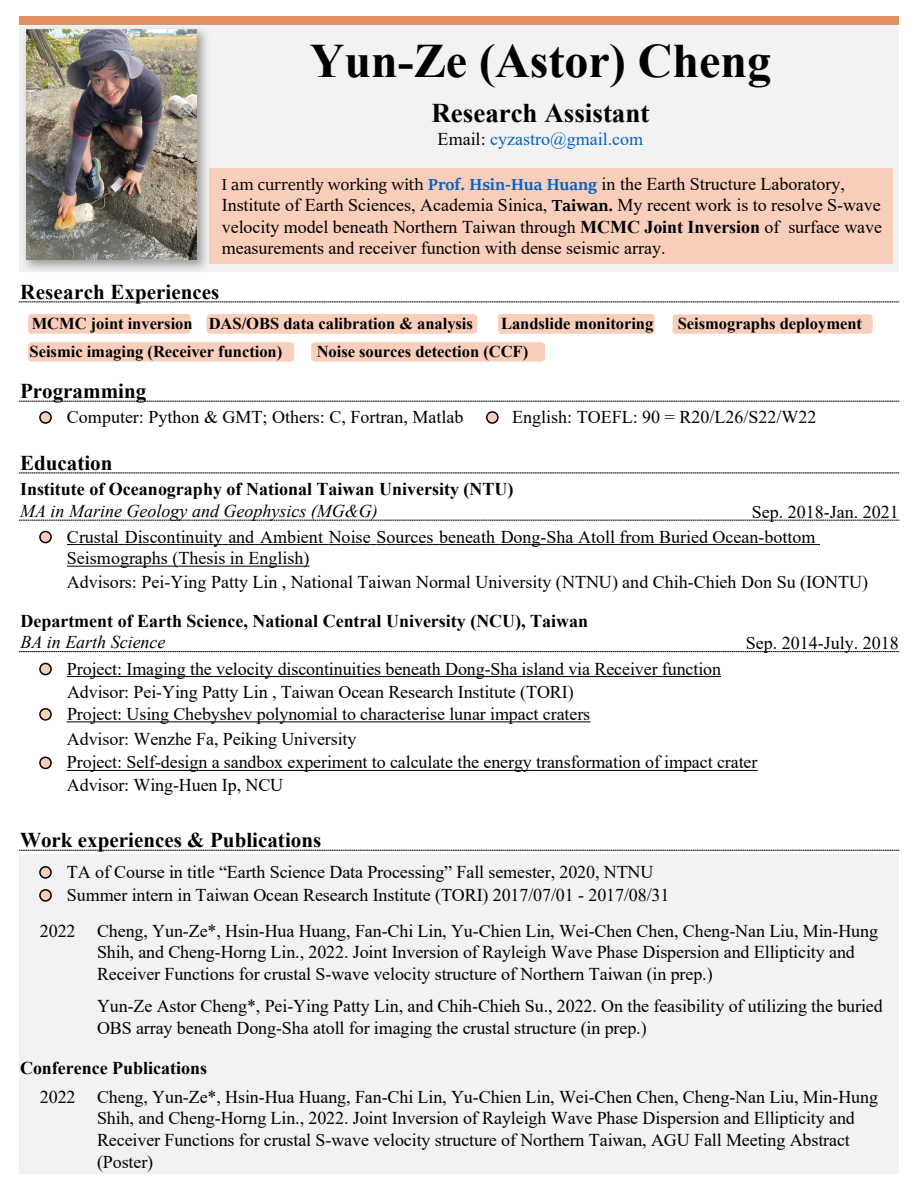
<style>
.page{position:relative;width:918px;height:1188px;background:#fff}
.page>*{position:absolute;margin:0;border:0;box-sizing:border-box;transform-origin:0 0}
.t1{font:700 48px "Times New Roman";color:#000}
.t2{font:700 27px "Times New Roman";color:#000}
.t3{font:700 21px "Times New Roman";color:#000}
.t4{font:18px/21.6px "Times New Roman";letter-spacing:-.005em;color:#000}
.t5{font:700 18px "Times New Roman";color:#000}
.t6{font:italic 18px "Times New Roman";color:#000}
.t7{font:18px "Times New Roman";color:#0563c1}
.t8{font:700 16.5px/28.3px "Times New Roman";letter-spacing:-.005em;color:#000}
.s1{color:#000}
.s2{font-family:"Sitka Display"}
.s3{font-family:"Sitka Display";font-weight:700;color:#0563c1}
.s4{font-family:"Sitka Display";font-weight:700}
.s5{font-weight:700}
</style>
<div class="page">
<div style="left:19px;top:854px;width:880px;height:319px;background:#f2f2f2"></div>
<div style="left:19px;top:26px;width:880px;height:245px;background:#f2f2f2"></div>
<div style="left:209px;top:168px;width:683px;height:96px;background:#f9cebb"></div>
<div style="left:207px;top:314px;width:270px;height:20px;background:#f9cebb"></div>
<div style="left:498px;top:314px;width:157px;height:20px;background:#f9cebb;border-radius:3px"></div>
<div style="left:673px;top:314px;width:200px;height:20px;background:#f9cebb;border-radius:3px"></div>
<svg style="left:28px;top:342px;width:266px;height:20px;background:#f9cfbd"></svg>
<svg style="left:311px;top:342px;width:234px;height:20px;background:#f9cfbd"></svg>
<div style="left:19px;top:17px;width:880px;height:8px;background:#e19162"></div>
<svg style="left:19px;top:302px;width:880px;height:1px"></svg>
<svg style="left:19px;top:401px;width:880px;height:1px"></svg>
<hr style="left:67px;top:721px;width:523px;height:1px;background:#000">
<hr style="left:67px;top:770px;width:690px;height:1px;background:#000">
<div style="left:28px;top:314px;width:163px;height:20px;background:#f9cebb;border-radius:3px"></div>
<svg style="left:19px;top:473px;width:880px;height:1px"></svg>
<div style="left:40px;top:412px;width:11px;height:11px;background:#f9cebb;border-radius:50%"></div>
<div style="left:39px;top:411px;width:13px;height:13px;border:2px solid #020201;border-radius:50%"></div>
<div style="left:40px;top:531px;width:11px;height:12px;background:#f9cebb;border-radius:50%"></div>
<div style="left:39px;top:531px;width:13px;height:12px;border:2px solid #020201;border-radius:50%"></div>
<svg style="left:67px;top:544px;width:465px;height:1px"></svg>
<hr style="left:532px;top:544px;width:288px;height:1px;background:#000">
<hr style="left:67px;top:566px;width:242px;height:1px;background:#000">
<svg style="left:19px;top:520px;width:880px;height:1px"></svg>
<svg style="left:19px;top:651px;width:880px;height:1px"></svg>
<div style="left:40px;top:663px;width:11px;height:12px;background:#f9cebb;border-radius:50%"></div>
<div style="left:39px;top:663px;width:13px;height:12px;border:2px solid #020201;border-radius:50%"></div>
<hr style="left:67px;top:676px;width:654px;height:1px;background:#000">
<div style="left:40px;top:709px;width:11px;height:11px;background:#f9cebb;border-radius:50%"></div>
<div style="left:39px;top:708px;width:13px;height:13px;border:2px solid #020201;border-radius:50%"></div>
<div style="left:40px;top:757px;width:11px;height:11px;background:#f9cebb;border-radius:50%"></div>
<div style="left:39px;top:757px;width:13px;height:12px;border:2px solid #020201;border-radius:50%"></div>
<svg style="left:19px;top:850px;width:880px;height:1px"></svg>
<div style="left:40px;top:867px;width:11px;height:11px;background:#f9cebb;border-radius:50%"></div>
<div style="left:39px;top:866px;width:13px;height:13px;border:2px solid #020201;border-radius:50%"></div>
<div style="left:40px;top:890px;width:11px;height:11px;background:#f9cebb;border-radius:50%"></div>
<div style="left:39px;top:889px;width:13px;height:13px;border:2px solid #020201;border-radius:50%"></div>
<img style="left:19px;top:29px;width:195px;height:243px">
<img style="left:26px;top:30px;width:170px;height:229px">
<div style="left:487px;top:412px;width:11px;height:11px;background:#f9cebb;border-radius:50%"></div>
<div style="left:486px;top:411px;width:13px;height:13px;border:2px solid #020201;border-radius:50%"></div>
<h1 class="t1" style="left:310px;top:26px;width:463px">Yun-Ze (Astor) Cheng</h1>
<h2 class="t2" style="left:431px;top:94px;width:220px">Research Assistant</h2>
<p class="t7" style="left:438px;top:126px;width:207px"><span class="s1">Email:</span> cyzastro@gmail.com</p>
<p class="t4" style="left:222px;top:172px;width:662px"><span class="s2">I am currently working with</span> <span class="s3">Prof. Hsin-Hua Huang</span> in the Earth Structure Laboratory, Institute of Earth Sciences, Academia Sinica, <span class="s4">Taiwan.</span> My recent work is to resolve S-wave velocity model beneath Northern Taiwan through <span class="s5">MCMC Joint Inversion</span> of surface wave measurements and receiver function with dense seismic array.</p>
<p class="t3" style="left:20px;top:277px;width:201px">Research Experiences</p>
<p class="t8" style="left:32px;top:309px;width:162px">MCMC joint inversion</p>
<p class="t8" style="left:678px;top:309px;width:186px">Seismographs deployment</p>
<p class="t8" style="left:209px;top:309px;width:266px">DAS/OBS data calibration &amp; analysis</p>
<p class="t8" style="left:317px;top:309px;width:338px;text-indent:184px">Landslide monitoring<br>Noise sources detection (CCF)</p>
<p class="t8" style="left:30px;top:337px;width:254px">Seismic imaging (Receiver function)</p>
<p class="t3" style="left:20px;top:376px;width:128px">Programming</p>
<p class="t4" style="left:67px;top:405px;width:398px">Computer: Python &amp; GMT; Others: C, Fortran, Matlab</p>
<p class="t3" style="left:20px;top:448px;width:94px">Education</p>
<p class="t4" style="left:512px;top:406px;width:306px">English: TOEFL: 90 = R20/L26/S22/W22</p>
<p class="t5" style="left:20px;top:476px;width:495px">Institute of Oceanography of National Taiwan University (NTU)</p>
<p class="t6" style="left:20px;top:498px;width:359px">MA in Marine Geology and Geophysics (MG&amp;G)</p>
<p class="t4" style="left:752px;top:501px;width:148px">Sep. 2018-Jan. 2021</p>
<p class="t4" style="left:67px;top:525px;width:750px">Crustal Discontinuity and Ambient Noise Sources beneath Dong-Sha Atoll from Buried Ocean-bottom<br>Seismographs (Thesis in English)</p>
<p class="t4" style="left:67px;top:571px;width:803px">Advisors: Pei-Ying Patty Lin , National Taiwan Normal University (NTNU) and Chih-Chieh Don Su (IONTU)</p>
<p class="t5" style="left:20px;top:608px;width:569px">Department of Earth Science, National Central University (NCU), Taiwan</p>
<p class="t6" style="left:20px;top:630px;width:147px">BA in Earth Science</p>
<p class="t4" style="left:67px;top:657px;width:656px">Project: Imaging the velocity discontinuities beneath Dong-Sha island via Receiver function</p>
<p class="t4" style="left:746px;top:632px;width:155px">Sep. 2014-July. 2018</p>
<p class="t4" style="left:67px;top:680px;width:525px;line-height:22.2px">Advisor: Pei-Ying Patty Lin , Taiwan Ocean Research Institute (TORI)<br>Project: Using Chebyshev polynomial to characterise lunar impact craters</p>
<p class="t4" style="left:67px;top:727px;width:692px;line-height:23px">Advisor: Wenzhe Fa, Peiking University<br>Project: Self-design a sandbox experiment to calculate the energy transformation of impact crater<br>Advisor: Wing-Huen Ip, NCU</p>
<p class="t3" style="left:20px;top:825px;width:303px">Work experiences &amp; Publications</p>
<p class="t4" style="left:67px;top:861px;width:588px">TA of Course in title “Earth Science Data Processing” Fall semester, 2020, NTNU</p>
<p class="t4" style="left:67px;top:884px;width:604px">Summer intern in Taiwan Ocean Research Institute (TORI) 2017/07/01 - 2017/08/31</p>
<p class="t4" style="left:40px;top:919px;width:37px">2022</p>
<p class="t4" style="left:97px;top:919px;width:783px">Cheng, Yun-Ze*, Hsin-Hua Huang, Fan-Chi Lin, Yu-Chien Lin, Wei-Chen Chen, Cheng-Nan Liu, Min-Hung<br>Shih, and Cheng-Horng Lin., 2022. Joint Inversion of Rayleigh Wave Phase Dispersion and Ellipticity and<br>Receiver Functions for crustal S-wave velocity structure of Northern Taiwan (in prep.)</p>
<p class="t4" style="left:97px;top:995px;width:787px">Yun-Ze Astor Cheng*, Pei-Ying Patty Lin, and Chih-Chieh Su., 2022. On the feasibility of utilizing the buried<br>OBS array beneath Dong-Sha atoll for imaging the crustal structure (in prep.)</p>
<p class="t5" style="left:20px;top:1055px;width:189px">Conference Publications</p>
<p class="t4" style="left:97px;top:1085px;width:783px">Cheng, Yun-Ze*, Hsin-Hua Huang, Fan-Chi Lin, Yu-Chien Lin, Wei-Chen Chen, Cheng-Nan Liu, Min-Hung Shih, and Cheng-Horng Lin., 2022. Joint Inversion of Rayleigh Wave Phase Dispersion and Ellipticity and Receiver Functions for crustal S-wave velocity structure of Northern Taiwan, AGU Fall Meeting Abstract (Poster)</p>
<p class="t4" style="left:40px;top:1085px;width:37px">2022</p>
</div>
